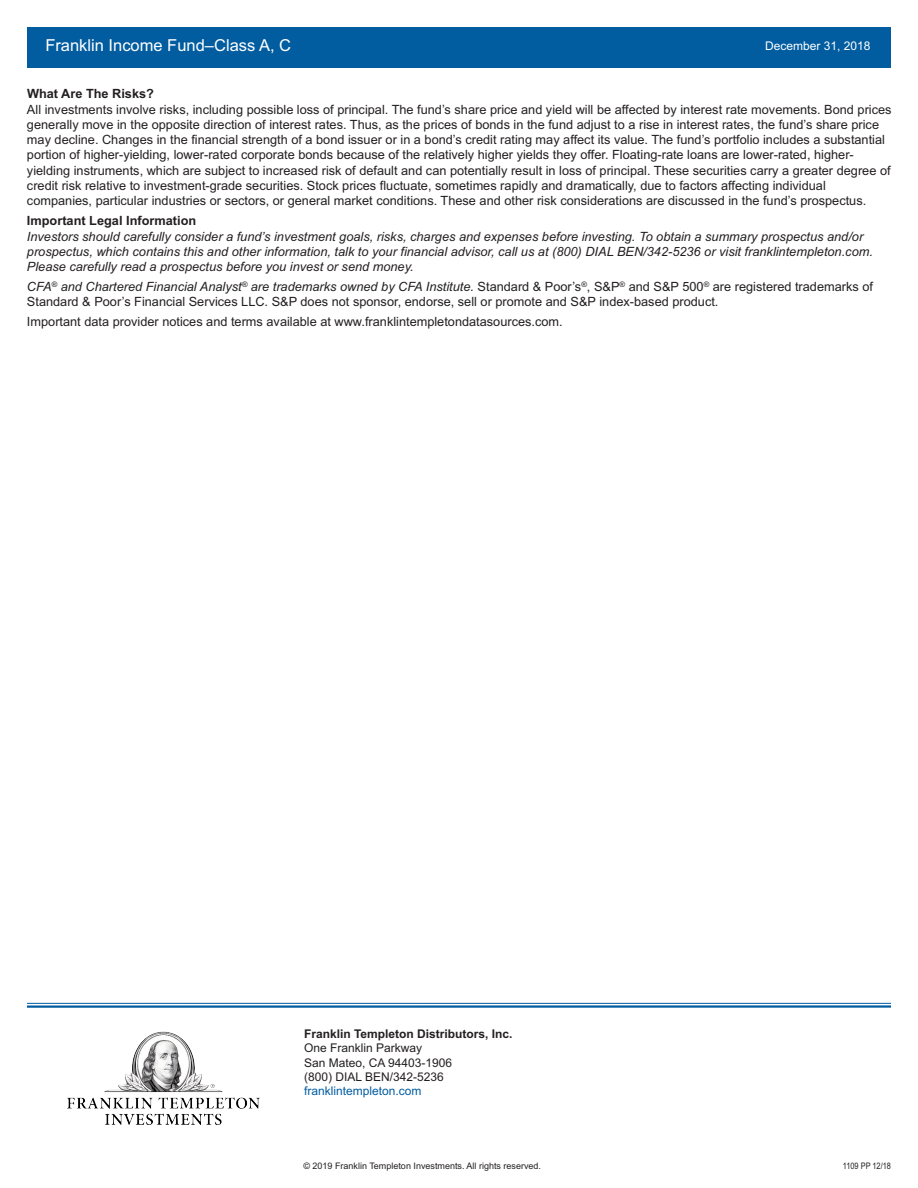
<style>
.page{position:relative;width:918px;height:1188px;background:#fff}
.page>*{position:absolute;margin:0;border:0;box-sizing:border-box;transform-origin:0 0}
.t1{font:16.5px "Arial";color:#fff}
.t2{font:12.75px/15.3px "Arial";color:#231f20}
.t3{font:italic 12.75px/15.3px "Arial";color:#231f20}
.t4{font:700 12.75px "Arial";color:#231f20}
.t5{font:12px/14.4px "Arial";color:#231f20}
.t6{font:700 12px "Arial";color:#231f20}
.t7{font:12px "Arial";color:#015ca0}
.t8{font:12px "Arial";color:#fff}
.t9{font:9px "Arial";color:#231f20}
.t10{font:9px "Arial Narrow";color:#231f20}
.s1{font-style:italic}
</style>
<div class="page">
<div style="left:27px;top:27px;width:864px;height:40px;background:#015ca0"></div>
<hr style="left:27px;top:1003px;width:864px;height:1px;background:#015ca0">
<hr style="left:27px;top:1005px;width:864px;height:3px;background:#015ca0">
<img style="left:67px;top:1031px;width:193px;height:93px">
<p class="t1" style="left:45px;top:36px;width:247px">Franklin Income Fund–Class A, C</p>
<p class="t4" style="left:27px;top:86px;width:129px">What Are The Risks?</p>
<p class="t2" style="left:27px;top:102px;width:866px">All investments involve risks, including possible loss of principal. The fund’s share price and yield will be affected by interest rate movements. Bond prices generally move in the opposite direction of interest rates. Thus, as the prices of bonds in the fund adjust to a rise in interest rates, the fund’s share price may decline. Changes in the financial strength of a bond issuer or in a bond’s credit rating may affect its value. The fund’s portfolio includes a substantial portion of higher-yielding, lower-rated corporate bonds because of the relatively higher yields they offer. Floating-rate loans are lower-rated, higher&shy;yielding instruments, which are subject to increased risk of default and can potentially result in loss of principal. These securities carry a greater degree of credit risk relative to investment-grade securities. Stock prices fluctuate, sometimes rapidly and dramatically, due to factors affecting individual companies, particular industries or sectors, or general market conditions. These and other risk considerations are discussed in the fund’s prospectus.</p>
<p class="t4" style="left:27px;top:213px;width:171px">Important Legal Information</p>
<p class="t3" style="left:27px;top:228px;width:847px">Investors should carefully consider a fund’s investment goals, risks, charges and expenses before investing. To obtain a summary prospectus and/or prospectus, which contains this and other information, talk to your financial advisor, call us at (800) DIAL BEN/342-5236 or visit franklintempleton.com.<br>Please carefully read a prospectus before you invest or send money.</p>
<p class="t2" style="left:27px;top:279px;width:848px"><span class="s1">CFA</span><sup>®</sup> <span class="s1">and Chartered Financial Analyst</span><sup>®</sup> <span class="s1">are trademarks owned by CFA Institute.</span> Standard &amp; Poor’s<sup>®</sup>, S&amp;P<sup>®</sup> and S&amp;P 500<sup>®</sup> are registered trademarks of<br>Standard &amp; Poor’s Financial Services LLC. S&amp;P does not sponsor, endorse, sell or promote and S&amp;P index-based product.</p>
<p class="t2" style="left:27px;top:314px;width:537px">Important data provider notices and terms available at www.franklintempletondatasources.com.</p>
<p class="t8" style="left:765px;top:39px;width:107px">December 31, 2018</p>
<p class="t6" style="left:304px;top:1027px;width:210px">Franklin Templeton Distributors, Inc.</p>
<p class="t5" style="left:304px;top:1041px;width:150px">One Franklin Parkway<br>San Mateo, CA 94403-1906 (800) DIAL BEN/342-5236</p>
<p class="t7" style="left:304px;top:1084px;width:119px">franklintempleton.com</p>
<p class="t9" style="left:303px;top:1160px;width:239px">© 2019 Franklin Templeton Investments. All rights reserved.</p>
<p class="t10" style="left:843px;top:1160px;width:50px">1109 PP 12/18</p>
</div>
